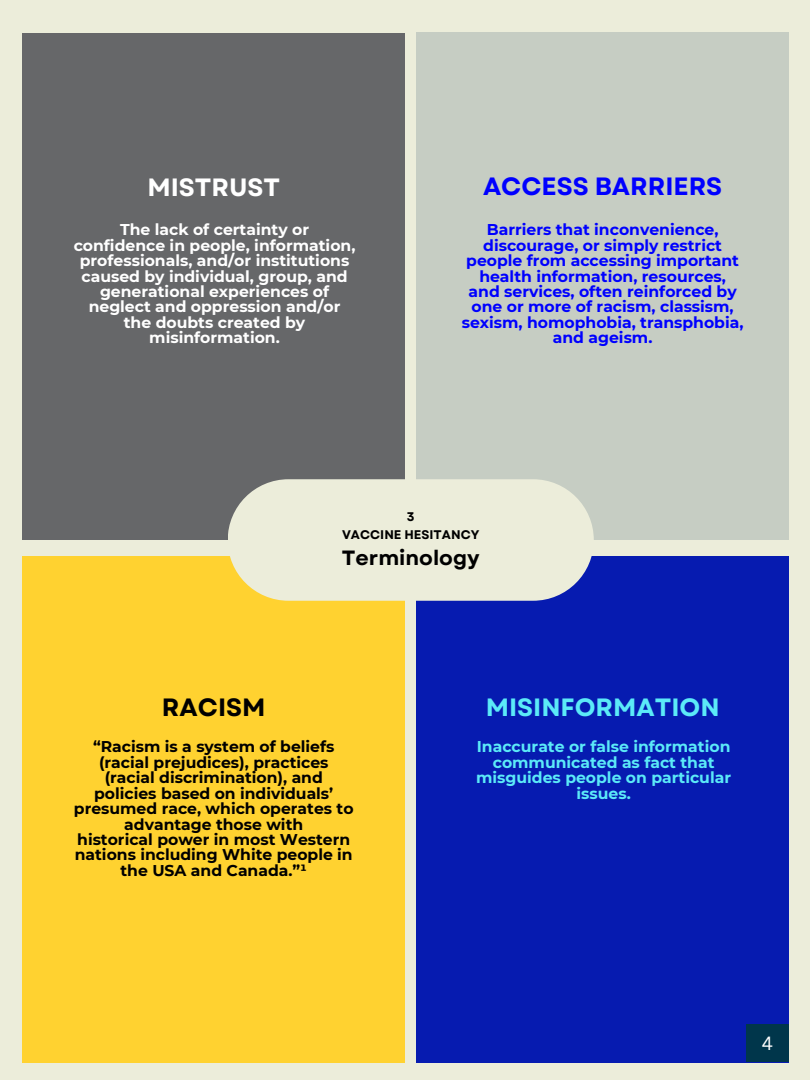
<style>
.page{position:relative;width:810px;height:1080px;background:#ecedda}
.page>*{position:absolute;margin:0;border:0;box-sizing:border-box;transform-origin:0 0}
.t1{font:700 25px "Garet";color:#00f}
.t2{font:700 25px "Garet";color:#5beaf8}
.t3{font:700 25px "Garet";color:#fff}
.t4{font:700 25px "Garet";color:#000}
.t5{font:700 20.62px "Garet";color:#000}
.t6{font:18.62px "Canva Sans";color:#fff}
.t7{font:700 15.62px/15.4px "Montserrat";color:#000;text-align:center}
.t8{font:700 15.62px/15.5px "Montserrat";color:#00f;text-align:center}
.t9{font:700 15.62px/15.5px "Montserrat";color:#fff;text-align:center}
.t10{font:700 15.62px/15.5px "Montserrat";color:#5beaf8;text-align:center}
.t11{font:700 12.5px "Garet";color:#000}
</style>
<div class="page">
<div style="left:23px;top:33px;width:382px;height:507px;background:#666769"></div>
<div style="left:23px;top:556px;width:382px;height:506px;background:#ffd230"></div>
<div style="left:417px;top:556px;width:372px;height:506px;background:#061bb0"></div>
<div style="left:417px;top:33px;width:372px;height:507px;background:#c6cdc3"></div>
<div style="left:228px;top:479px;width:366px;height:122px;background:#ecedda;border-radius:61px"></div>
<div style="left:746px;top:1025px;width:43px;height:37px;background:#00364b"></div>
<h2 class="t3" style="left:147px;top:169px;width:134px">MISTRUST</h2>
<p class="t1" style="left:483px;top:168px;width:241px">ACCESS BARRIERS</p>
<h1 class="t9" style="left:74px;top:222px;width:283px">The lack of certainty or confidence in people, information, professionals, and/or institutions caused by individual, group, and generational experiences of neglect and oppression and/or the doubts created by misinformation.</h1>
<h2 class="t8" style="left:462px;top:222px;width:283px">Barriers that inconvenience, discourage, or simply restrict people from accessing important health information, resources, and services, often reinforced by one or more of racism, classism, sexism, homophobia, transphobia, and ageism.</h2>
<h1 class="t11" style="left:407px;top:508px;width:9px">3</h1>
<h2 class="t11" style="left:342px;top:525px;width:139px">VACCINE HESITANCY</h2>
<h1 class="t5" style="left:342px;top:542px;width:139px">Terminology</h1>
<p class="t4" style="left:162px;top:689px;width:105px">RACISM</p>
<p class="t2" style="left:486px;top:689px;width:235px">MISINFORMATION</p>
<h1 class="t10" style="left:476px;top:739px;width:256px">Inaccurate or false information communicated as fact that misguides people on particular issues.</h1>
<h2 class="t7" style="left:74px;top:739px;width:281px">“Racism is a system of beliefs (racial prejudices), practices (racial discrimination), and policies based on individuals’ presumed race, which operates to advantage those with<br>historical power in most Western nations including White people in the USA and Canada.”¹</h2>
<p class="t6" style="left:762px;top:1031px;width:13px">4</p>
</div>
